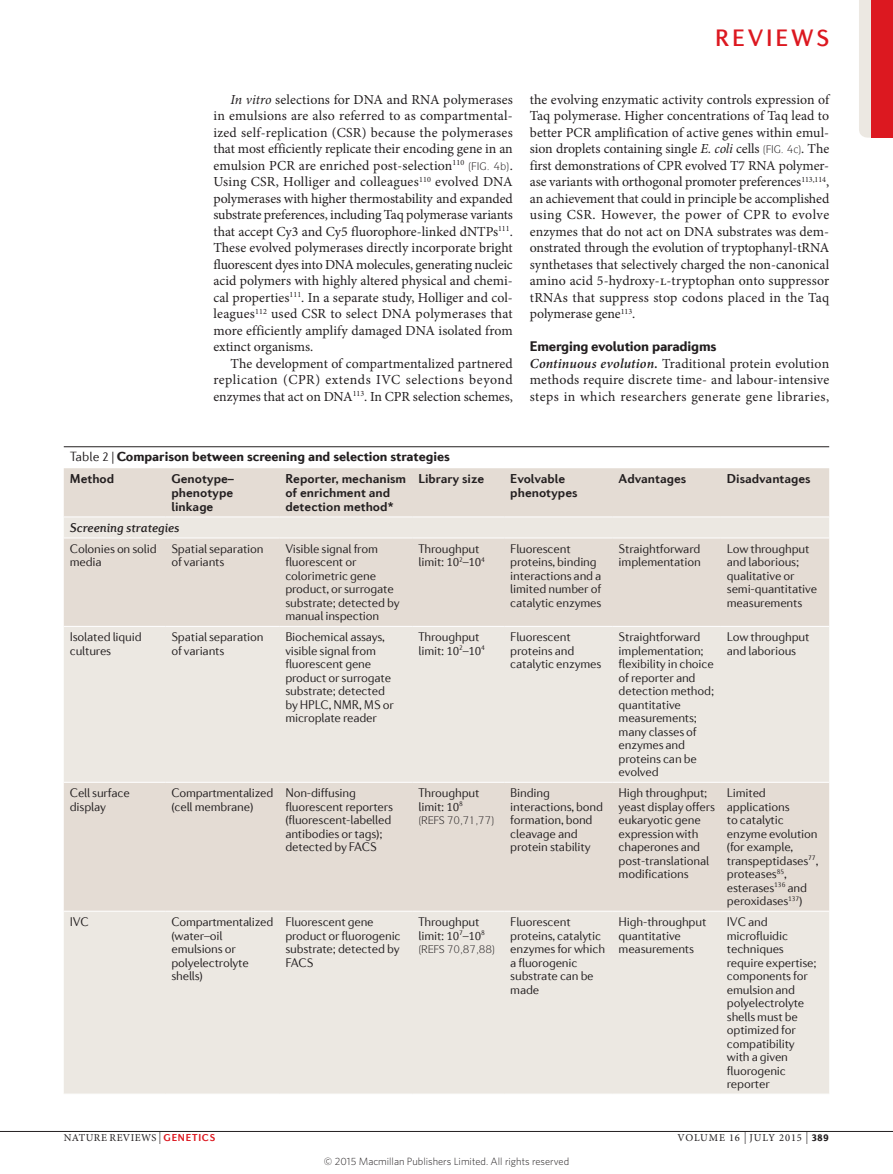
<style>
.page{position:relative;width:893px;height:1174px;background:#fff}
.page>*{position:absolute;margin:0;border:0;box-sizing:border-box;transform-origin:0 0}
.t1{font:500 24px "Diverda Sans Com";letter-spacing:.115em;color:#dc1820}
.crosshead{font:900 14.1px "Diverda Sans Com";letter-spacing:-.015em;color:#231f20}
.bodyindent{font:13.8px/16.5px "Minion Pro";color:#231f20;text-align:justify}
.bodyfirst_inline_cro{font:13.8px/16.5px "Minion Pro";letter-spacing:.025em;color:#231f20;text-align:justify}
.tabletitle{font:900 13.5px "Diverda Sans Com";letter-spacing:-.005em;color:#231f20}
.tableheading{font:700 13.05px/13.8px "Diverda Sans Com";color:#231f20}
.tablesubhead{font:italic 500 13.05px "Diverda Sans Com";color:#231f20}
.tabletext{font:300 12.75px/13.5px "Diverda Sans Com";letter-spacing:-.015em;color:#231f20}
.t2{font:300 10.5px "Whitney";color:#231f20}
.t3{font:10.5px "Minion Pro";letter-spacing:.05em;color:#231f20}
.t4{font:10.5px "Minion Pro";letter-spacing:.085em;color:#231f20}
.s1{font-style:italic}
.s2{font-weight:600;font-style:italic}
.s3{font-weight:300}
.s4{font-size:12px}
.s5{font-family:"Diverda Sans Com";font-weight:700;font-size:10.2px;color:#dc1820}
.s6{font-family:"Diverda Sans Com";font-weight:900}
</style>
<div class="page">
<hr style="left:0;top:1131px;width:893px;height:1px;background:#231f20">
<hr style="left:64px;top:446px;width:765px;height:1px;background:#231f20">
<div style="left:64px;top:468px;width:765px;height:48px;background:#e4dcd4"></div>
<svg style="left:64px;top:517px;width:765px;height:576px;background:#e9e3dc"></svg>
<hr style="left:64px;top:537px;width:101px;height:1px;background:#fff">
<hr style="left:165px;top:537px;width:114px;height:1px;background:#fff">
<hr style="left:279px;top:537px;width:133px;height:1px;background:#fff">
<hr style="left:412px;top:537px;width:92px;height:1px;background:#fff">
<hr style="left:504px;top:537px;width:109px;height:1px;background:#fff">
<hr style="left:613px;top:537px;width:108px;height:1px;background:#fff">
<hr style="left:721px;top:537px;width:108px;height:1px;background:#fff">
<hr style="left:64px;top:626px;width:101px;height:1px;background:#fff">
<hr style="left:165px;top:626px;width:114px;height:1px;background:#fff">
<hr style="left:279px;top:626px;width:133px;height:1px;background:#fff">
<hr style="left:412px;top:626px;width:92px;height:1px;background:#fff">
<hr style="left:504px;top:626px;width:109px;height:1px;background:#fff">
<hr style="left:613px;top:626px;width:108px;height:1px;background:#fff">
<hr style="left:721px;top:626px;width:108px;height:1px;background:#fff">
<hr style="left:64px;top:782px;width:101px;height:1px;background:#fff">
<hr style="left:165px;top:782px;width:114px;height:1px;background:#fff">
<hr style="left:279px;top:782px;width:133px;height:1px;background:#fff">
<hr style="left:412px;top:782px;width:92px;height:1px;background:#fff">
<hr style="left:504px;top:782px;width:109px;height:1px;background:#fff">
<hr style="left:613px;top:782px;width:108px;height:1px;background:#fff">
<hr style="left:721px;top:782px;width:108px;height:1px;background:#fff">
<hr style="left:64px;top:910px;width:101px;height:1px;background:#fff">
<hr style="left:165px;top:910px;width:114px;height:1px;background:#fff">
<hr style="left:279px;top:910px;width:133px;height:1px;background:#fff">
<hr style="left:412px;top:910px;width:92px;height:1px;background:#fff">
<hr style="left:504px;top:910px;width:109px;height:1px;background:#fff">
<hr style="left:613px;top:910px;width:108px;height:1px;background:#fff">
<hr style="left:721px;top:910px;width:108px;height:1px;background:#fff">
<svg style="left:859px;top:0;width:13px;height:138px;background:#ead8d3"></svg>
<div style="left:872px;top:0;width:21px;height:138px;background:#dc1820"></div>
<svg style="left:419px;top:816px;width:74px;height:10px"></svg>
<svg style="left:419px;top:945px;width:75px;height:9px"></svg>
<h1 class="t1" style="left:715px;top:24px;width:116px">REVIEWS</h1>
<p class="bodyindent" style="left:213px;top:91px;width:301px;text-indent:17px"><span class="s1">In vitro</span> selections for DNA and RNA polymerases in emulsions are also referred to as compartmental&shy;ized self-replication (CSR) because the polymerases that most efficiently replicate their encoding gene in an emulsion PCR are enriched post-selection<sup>110</sup></p>
<p class="bodyindent" style="left:213px;top:157px;width:301px;text-indent:280px">✔ .<br>Using CSR, Holliger and colleagues<sup>110</sup> evolved DNA polymerases with higher thermostability and expanded substrate preferences, including Taq polymerase variants that accept Cy3 and Cy5 fluorophore-linked dNTPs<sup>111</sup>.<br>These evolved polymerases directly incorporate bright fluorescent dyes into DNA molecules, generating nucleic acid polymers with highly altered physical and chemi&shy;cal properties<sup>111</sup>. In a separate study, Holliger and col&shy;leagues<sup>112</sup> used CSR to select DNA polymerases that more efficiently amplify damaged DNA isolated from extinct organisms.</p>
<p class="bodyindent" style="left:213px;top:355px;width:301px;text-indent:17px">The development of compartmentalized partnered replication (CPR) extends IVC selections beyond enzymes that act on DNA<sup>113</sup>. In CPR selection schemes,</p>
<p class="bodyindent" style="left:530px;top:91px;width:301px">the evolving enzymatic activity controls expression of Taq polymerase. Higher concentrations of Taq lead to better PCR amplification of active genes within emul&shy;sion droplets containing single <span class="s1">E. coli</span> cells</p>
<p class="bodyindent" style="left:530px;top:141px;width:301px;text-indent:257px">✔ . The first demonstrations of CPR evolved T7 RNA polymer&shy;ase variants with orthogonal promoter preferences<sup>113,114</sup>, an achievement that could in principle be accomplished using CSR. However, the power of CPR to evolve enzymes that do not act on DNA substrates was dem&shy;onstrated through the evolution of tryptophanyl-tRNA synthetases that selectively charged the non-canonical amino acid 5‑hydroxy-l‑tryptophan onto suppressor tRNAs that suppress stop codons placed in the Taq polymerase gene<sup>113</sup>.</p>
<p class="crosshead" style="left:530px;top:338px;width:188px">Emerging evolution paradigms</p>
<p class="bodyfirst_inline_cro" style="left:530px;top:355px;width:301px"><span class="s2">Continuous evolution.</span> Traditional protein evolution methods require discrete time- and labour-intensive steps in which researchers generate gene libraries,</p>
<p class="tabletitle" style="left:70px;top:448px;width:381px"><span class="s3">Table 2 |</span> Comparison between screening and selection strategies</p>
<p class="tableheading" style="left:70px;top:472px;width:46px">Method</p>
<p class="tableheading" style="left:171px;top:472px;width:64px;text-align:justify">Genotype– phenotype linkage</p>
<p class="tableheading" style="left:285px;top:472px;width:122px">Reporter, mechanism of enrichment and detection method*</p>
<p class="tableheading" style="left:418px;top:472px;width:67px">Library size</p>
<p class="tableheading" style="left:510px;top:472px;width:69px">Evolvable phenotypes</p>
<p class="tableheading" style="left:619px;top:472px;width:69px">Advantages</p>
<p class="tableheading" style="left:727px;top:472px;width:85px">Disadvantages</p>
<p class="tablesubhead" style="left:70px;top:520px;width:111px">Screening strategies</p>
<p class="tabletext" style="left:70px;top:542px;width:88px">Colonies on solid media</p>
<p class="tabletext" style="left:171px;top:542px;width:94px">Spatial separation of variants</p>
<p class="tabletext" style="left:285px;top:542px;width:116px">Visible signal from fluorescent or colorimetric gene product, or surrogate substrate; detected by manual inspection</p>
<p class="tabletext" style="left:418px;top:542px;width:68px">Throughput limit: 10<sup>2</sup>–10<sup>4</sup></p>
<p class="tabletext" style="left:510px;top:542px;width:93px">Fluorescent proteins, binding interactions and a limited number of catalytic enzymes</p>
<p class="tabletext" style="left:619px;top:542px;width:84px">Straightforward implementation</p>
<p class="tabletext" style="left:727px;top:542px;width:92px">Low throughput and laborious; qualitative or semi-quantitative measurements</p>
<p class="tabletext" style="left:70px;top:630px;width:74px">Isolated liquid cultures</p>
<p class="tabletext" style="left:171px;top:630px;width:94px">Spatial separation of variants</p>
<p class="tabletext" style="left:285px;top:630px;width:110px">Biochemical assays, visible signal from fluorescent gene product or surrogate substrate; detected by HPLC, NMR, MS or microplate reader</p>
<p class="tabletext" style="left:418px;top:630px;width:68px">Throughput limit: 10<sup>2</sup>–10<sup>4</sup></p>
<p class="tabletext" style="left:510px;top:630px;width:92px">Fluorescent proteins and catalytic enzymes</p>
<p class="tabletext" style="left:619px;top:630px;width:97px">Straightforward implementation; flexibility in choice of reporter and detection method; quantitative measurements; many classes of enzymes and proteins can be evolved</p>
<p class="tabletext" style="left:727px;top:630px;width:84px">Low throughput and laborious</p>
<p class="tabletext" style="left:70px;top:786px;width:62px">Cell surface display</p>
<p class="tabletext" style="left:171px;top:786px;width:103px">Compartmentalized (cell membrane)</p>
<p class="tabletext" style="left:285px;top:786px;width:109px">Non-diffusing fluorescent reporters (fluorescent-labelled antibodies or tags); detected by FACS</p>
<p class="tabletext" style="left:418px;top:786px;width:63px">Throughput limit: 10<sup>8</sup></p>
<p class="tabletext" style="left:510px;top:786px;width:94px">Binding interactions, bond formation, bond cleavage and protein stability</p>
<p class="tabletext" style="left:619px;top:786px;width:98px">High throughput; yeast display offers eukaryotic gene expression with chaperones and post-translational modifications</p>
<p class="tabletext" style="left:727px;top:786px;width:93px">Limited applications<br>to catalytic enzyme evolution (for example, transpeptidases<sup>77</sup>, proteases<sup>85</sup>, esterases<sup>136</sup> and peroxidases<sup>137</sup>)</p>
<p class="tabletext" style="left:70px;top:915px;width:21px">IVC</p>
<p class="tabletext" style="left:171px;top:915px;width:103px">Compartmentalized (water–oil emulsions or polyelectrolyte shells)</p>
<p class="tabletext" style="left:285px;top:915px;width:117px">Fluorescent gene product or fluorogenic substrate; detected by<br>FACS</p>
<p class="tabletext" style="left:418px;top:915px;width:68px">Throughput limit: 10<sup>7</sup>–10<sup>8</sup></p>
<p class="tabletext" style="left:510px;top:915px;width:96px">Fluorescent proteins, catalytic enzymes for which a fluorogenic substrate can be made</p>
<p class="tabletext" style="left:619px;top:915px;width:89px">High-throughput quantitative measurements</p>
<p class="tabletext" style="left:727px;top:915px;width:91px">IVC and microfluidic techniques require expertise; components for emulsion and polyelectrolyte shells must be optimized for compatibility with a given fluorogenic reporter</p>
<p class="t3" style="left:64px;top:1130px;width:153px">NATURE REVIEWS <span class="s4">|</span> <span class="s5">GENETICS</span></p>
<p class="t4" style="left:678px;top:1130px;width:153px">VOLUME 16 <span class="s4">|</span> JULY 2015 <span class="s4">|</span> <span class="s6">389</span></p>
<p class="t2" style="left:324px;top:1154px;width:247px">© 2015 Macmillan Publishers Limited. All rights reserved</p>
</div>
